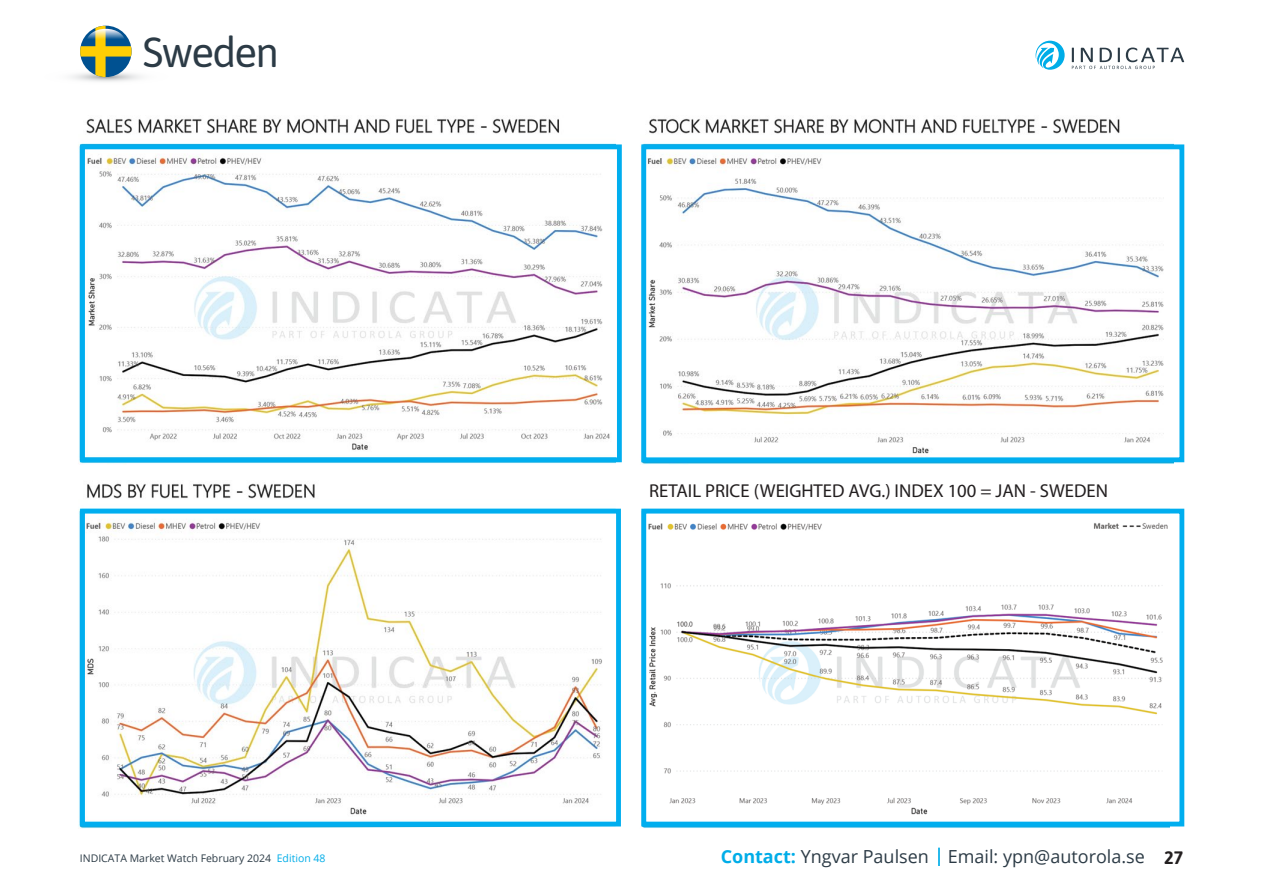
<style>
.page{position:relative;width:1263px;height:893px;background:#fff}
.page>*{position:absolute;margin:0;border:0;box-sizing:border-box;transform-origin:0 0}
.t1{font:42px "Asap";letter-spacing:-.04em;color:#2c3b46}
.t2{font:18.75px "Myriad Pro";color:#231f20}
.t3{font:18px "Open Sans";color:#2c3b46}
.t4{font:10.5px "Open Sans";color:#2c3b46}
.s1{color:#00ade8}
.s2{font-weight:700;color:#00ade8}
.s3{font-family:"Asap";font-weight:700;color:#231f20}
</style>
<div class="page">
<svg style="left:42px;top:68px;width:128px;height:17px"></svg>
<svg style="left:80px;top:26px;width:52px;height:51px"></svg>
<svg style="left:1035px;top:41px;width:30px;height:29px"></svg>
<svg style="left:1072px;top:48px;width:112px;height:21px"></svg>
<svg style="left:938px;top:848px;width:2px;height:18px"></svg>
<img style="left:78px;top:118px;width:538px;height:346px">
<div style="left:80px;top:144px;width:542px;height:318px;border:5px solid #00aeef"></div>
<img style="left:640px;top:118px;width:533px;height:347px">
<div style="left:641px;top:144px;width:543px;height:318px;border:5px solid #00aeef"></div>
<img style="left:78px;top:483px;width:538px;height:346px">
<div style="left:80px;top:509px;width:541px;height:317px;border:5px solid #00aeef"></div>
<img style="left:641px;top:508px;width:528px;height:320px">
<div style="left:641px;top:509px;width:543px;height:317px;border:5px solid #00aeef"></div>
<h1 class="t1" style="left:143px;top:23px;width:138px">Sweden</h1>
<p class="t2" style="left:649px;top:479px;width:460px">RETAIL PRICE (WEIGHTED AVG.) INDEX 100 = JAN - SWEDEN</p>
<p class="t4" style="left:80px;top:851px;width:247px">INDICATA Market Watch February 2024 <span class="s1">Edition 48</span></p>
<p class="t3" style="left:721px;top:844px;width:464px"><span class="s2">Contact:</span> Yngvar Paulsen Email: ypn@autorola.se <span class="s3">27</span></p>
</div>
